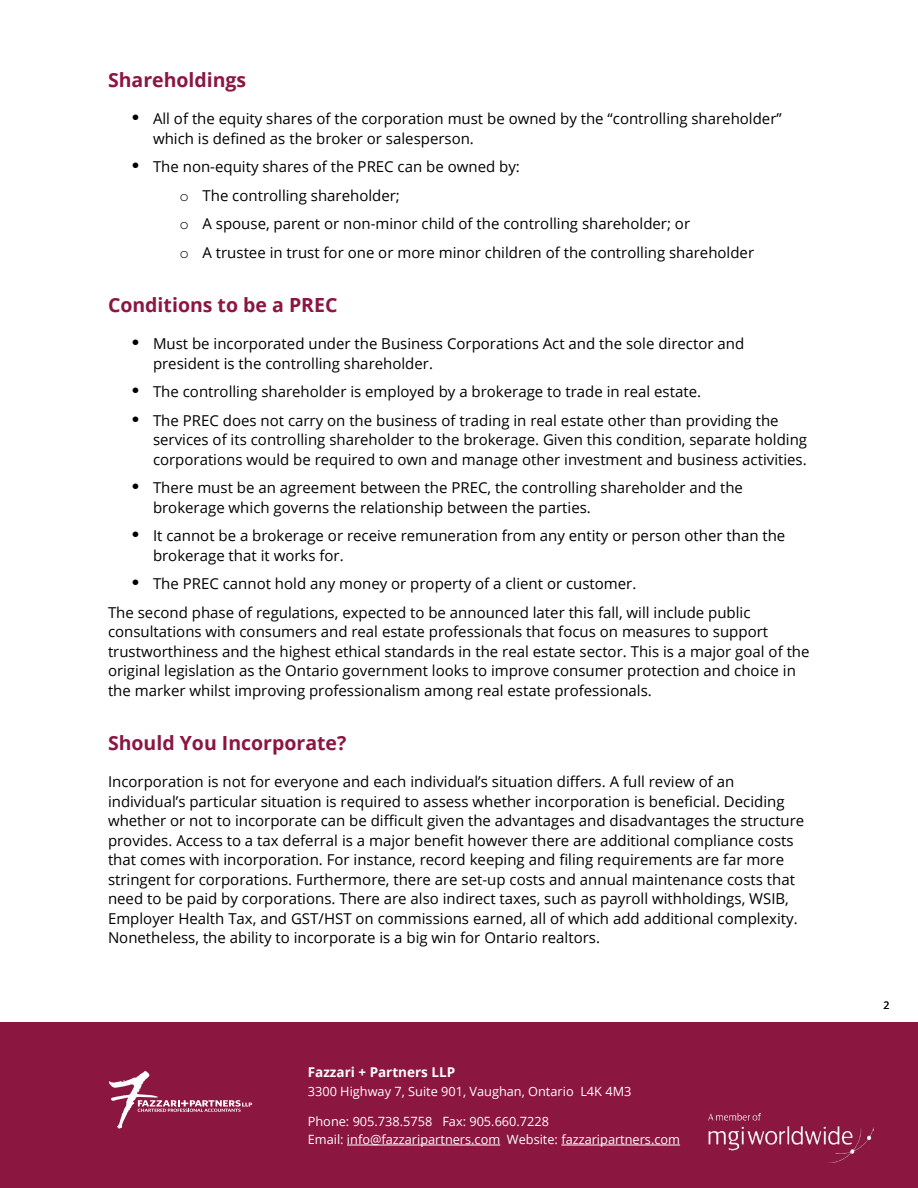
<style>
.page{position:relative;width:918px;height:1188px;background:#fff}
.page>*{position:absolute;margin:0;border:0;box-sizing:border-box;transform-origin:0 0}
.t1{font:700 19.5px "Open Sans";color:#8b163f}
.t2{font:15px/19.5px "Open Sans";color:#000}
.t3{font:700 13.5px "Open Sans";color:#fff}
.t4{font:12.75px/18px "Open Sans";color:#fff}
.t5{font:10.5px "Open Sans";color:#000}
.s1{font-family:"Arial";font-weight:700;font-size:19.5px}
.s2{font-family:"Futura";font-weight:300}
</style>
<div class="page">
<div style="left:0;top:1022px;width:918px;height:166px;background:#8b163f"></div>
<hr style="left:347px;top:1145px;width:153px;height:1px;background:#fff">
<hr style="left:561px;top:1145px;width:119px;height:1px;background:#fff">
<svg style="left:109px;top:1071px;width:143px;height:58px"></svg>
<h1 class="t1" style="left:108px;top:66px;width:140px">Shareholdings</h1>
<p class="t2" style="left:153px;top:109px;width:630px;text-indent:-21px"><span class="s1">•</span> All of the equity shares of the corporation must be owned by the “controlling shareholder” which is defined as the broker or salesperson.</p>
<p class="t2" style="left:180px;top:152px;width:576px;line-height:28.5px;text-indent:-48px"><span class="s1">•</span> The non-equity shares of the PREC can be owned by:<br><span class="s2">o</span> The controlling shareholder;<br><span class="s2">o</span> A spouse, parent or non-minor child of the controlling shareholder; or<br><span class="s2">o</span> A trustee in trust for one or more minor children of the controlling shareholder</p>
<h1 class="t1" style="left:108px;top:291px;width:231px">Conditions to be a PREC</h1>
<p class="t2" style="left:153px;top:334px;width:593px;text-indent:-21px"><span class="s1">•</span> Must be incorporated under the Business Corporations Act and the sole director and president is the controlling shareholder.</p>
<p class="t2" style="left:132px;top:382px;width:571px"><span class="s1">•</span> The controlling shareholder is employed by a brokerage to trade in real estate.</p>
<p class="t2" style="left:153px;top:410px;width:656px;text-indent:-21px"><span class="s1">•</span> The PREC does not carry on the business of trading in real estate other than providing the services of its controlling shareholder to the brokerage. Given this condition, separate holding corporations would be required to own and manage other investment and business activities.</p>
<p class="t2" style="left:153px;top:478px;width:592px;text-indent:-21px"><span class="s1">•</span> There must be an agreement between the PREC, the controlling shareholder and the brokerage which governs the relationship between the parties.</p>
<p class="t2" style="left:153px;top:526px;width:634px;text-indent:-21px"><span class="s1">•</span> It cannot be a brokerage or receive remuneration from any entity or person other than the brokerage that it works for.</p>
<p class="t2" style="left:108px;top:569px;width:644px;line-height:28.5px;text-indent:24px"><span class="s1">•</span> The PREC cannot hold any money or property of a client or customer.<br>The second phase of regulations, expected to be announced later this fall, will include public</p>
<p class="t2" style="left:108px;top:622px;width:703px">consultations with consumers and real estate professionals that focus on measures to support trustworthiness and the highest ethical standards in the real estate sector. This is a major goal of the original legislation as the Ontario government looks to improve consumer protection and choice in the marker whilst improving professionalism among real estate professionals.</p>
<h1 class="t1" style="left:108px;top:729px;width:240px">Should You Incorporate?</h1>
<p class="t2" style="left:108px;top:772px;width:698px">Incorporation is not for everyone and each individual’s situation differs. A full review of an individual’s particular situation is required to assess whether incorporation is beneficial. Deciding whether or not to incorporate can be difficult given the advantages and disadvantages the structure provides. Access to a tax deferral is a major benefit however there are additional compliance costs that comes with incorporation. For instance, record keeping and filing requirements are far more stringent for corporations. Furthermore, there are set-up costs and annual maintenance costs that need to be paid by corporations. There are also indirect taxes, such as payroll withholdings, WSIB, Employer Health Tax, and GST/HST on commissions earned, all of which add additional complexity.<br>Nonetheless, the ability to incorporate is a big win for Ontario realtors.</p>
<p class="t3" style="left:308px;top:1062px;width:149px">Fazzari + Partners LLP</p>
<p class="t4" style="left:308px;top:1082px;width:325px">3300 Highway 7, Suite 901, Vaughan, Ontario L4K 4M3</p>
<p class="t4" style="left:308px;top:1112px;width:374px">Phone: 905.738.5758 Fax: 905.660.7228<br>Email: info@fazzaripartners.com Website: fazzaripartners.com</p>
<p class="t5" style="left:883px;top:998px;width:8px">2</p>
</div>
